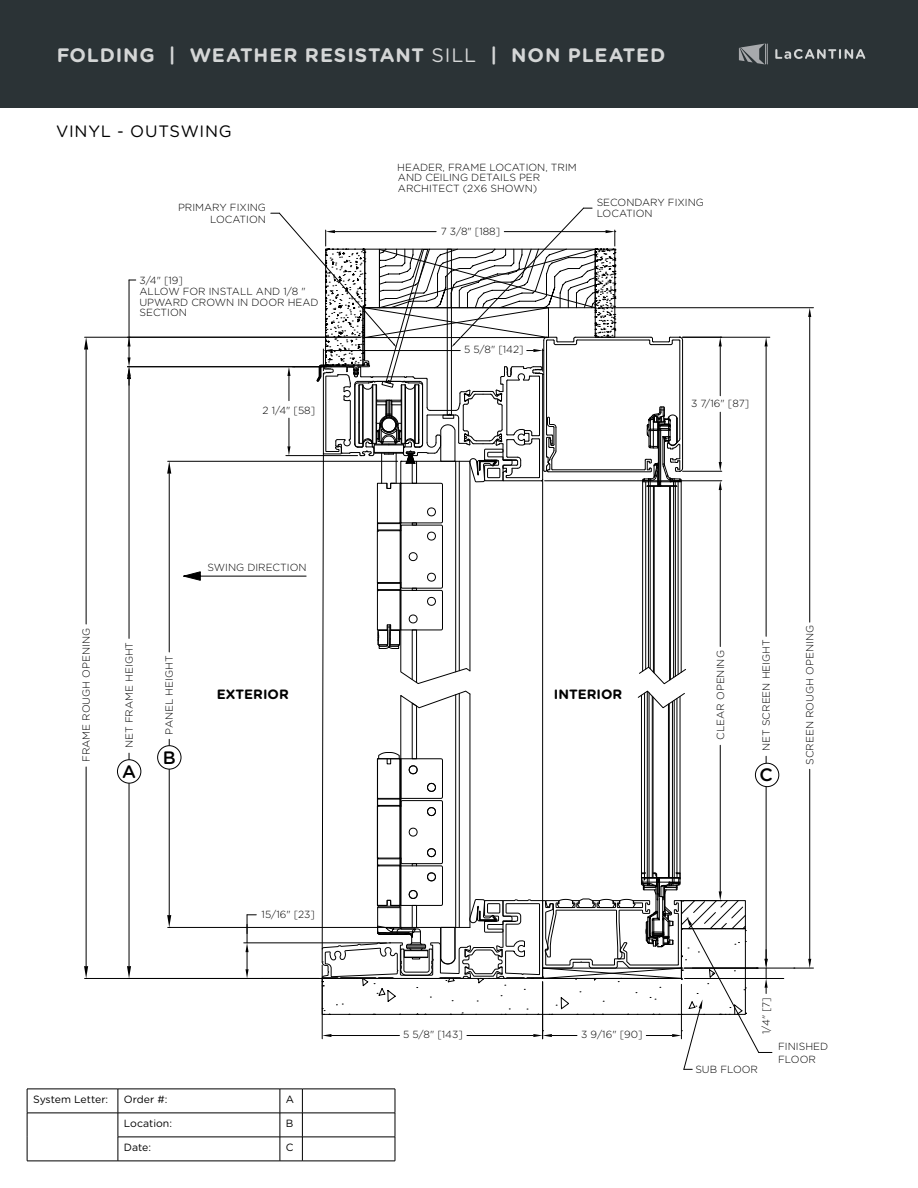
<style>
.page{position:relative;width:918px;height:1188px;background:#fff}
.page>*{position:absolute;margin:0;border:0;box-sizing:border-box;transform-origin:0 0}
.t1{font:700 19.5px "Gotham Rounded";letter-spacing:.045em;color:#fff}
.t2{font:500 18px "Gotham Rounded";color:#000}
.t3{font:16.5px "Gotham Rounded";letter-spacing:.04em;color:#000}
.t4{font:700 13.5px "Gotham Rounded";color:#000}
.t5{font:10.5px "Gotham Rounded";color:#000}
.t6{font:300 10.35px/10.5px "Gotham Rounded";color:#000}
.s1{font-weight:400}
</style>
<div class="page">
<div style="left:0;top:0;width:918px;height:108px;background:#2b3336"></div>
<svg style="left:739px;top:43px;width:29px;height:22px"></svg>
<svg style="left:775px;top:49px;width:90px;height:10px"></svg>
<svg style="left:27px;top:1089px;width:369px;height:73px"></svg>
<hr style="left:302px;top:1161px;width:93px;height:1px;background:#000">
<hr style="left:129px;top:280px;width:1px;height:79px;background:#000">
<svg style="left:127px;top:338px;width:4px;height:8px"></svg>
<hr style="left:85px;top:337px;width:275px;height:1px;background:#000">
<hr style="left:85px;top:978px;width:234px;height:1px;background:#000">
<hr style="left:86px;top:350px;width:1px;height:274px;background:#000">
<hr style="left:86px;top:767px;width:1px;height:199px;background:#000">
<svg style="left:84px;top:337px;width:4px;height:13px"></svg>
<svg style="left:84px;top:966px;width:4px;height:13px"></svg>
<hr style="left:168px;top:461px;width:230px;height:1px;background:#000">
<hr style="left:168px;top:927px;width:230px;height:1px;background:#000">
<hr style="left:169px;top:474px;width:1px;height:178px;background:#000">
<hr style="left:169px;top:739px;width:1px;height:176px;background:#000">
<svg style="left:167px;top:461px;width:4px;height:13px"></svg>
<svg style="left:167px;top:915px;width:4px;height:13px"></svg>
<hr style="left:127px;top:366px;width:195px;height:1px;background:#000">
<hr style="left:129px;top:379px;width:1px;height:259px;background:#000">
<hr style="left:129px;top:753px;width:1px;height:213px;background:#000">
<svg style="left:127px;top:357px;width:4px;height:28px"></svg>
<svg style="left:127px;top:966px;width:4px;height:12px"></svg>
<hr style="left:598px;top:307px;width:215px;height:1px;background:#000">
<hr style="left:692px;top:968px;width:121px;height:1px;background:#000">
<hr style="left:809px;top:317px;width:1px;height:305px;background:#000">
<hr style="left:809px;top:769px;width:1px;height:190px;background:#000">
<svg style="left:808px;top:308px;width:3px;height:9px"></svg>
<svg style="left:808px;top:959px;width:3px;height:9px"></svg>
<hr style="left:685px;top:978px;width:99px;height:1px;background:#000">
<svg style="left:182px;top:208px;width:590px;height:862px"></svg>
<div style="left:117px;top:760px;width:24px;height:23px;background:#fff;border-radius:50%"></div>
<div style="left:117px;top:760px;width:24px;height:23px;border:1px solid #000;border-radius:50%"></div>
<div style="left:158px;top:746px;width:23px;height:23px;background:#fff;border-radius:50%"></div>
<div style="left:158px;top:746px;width:23px;height:23px;border:1px solid #000;border-radius:50%"></div>
<div style="left:755px;top:763px;width:24px;height:24px;background:#fff;border-radius:50%"></div>
<div style="left:755px;top:763px;width:24px;height:24px;border:1px solid #000;border-radius:50%"></div>
<h1 class="t1" style="left:56px;top:41px;width:611px">FOLDING | WEATHER RESISTANT <span class="s1">SILL</span> | NON PLEATED</h1>
<h3 class="t3" style="left:56px;top:120px;width:177px">VINYL - OUTSWING</h3>
<p class="t6" style="left:397px;top:161px;width:181px">HEADER, FRAME LOCATION, TRIM<br>AND CEILING DETAILS PER<br>ARCHITECT (2X6 SHOWN)</p>
<p class="t6" style="left:178px;top:202px;width:90px;line-height:11.4px;text-align:right">PRIMARY FIXING<br>LOCATION</p>
<p class="t6" style="left:597px;top:196px;width:109px;line-height:11.4px">SECONDARY FIXING<br>LOCATION</p>
<p class="t6" style="left:139px;top:274px;width:45px">3/4" [19]</p>
<p class="t6" style="left:139px;top:286px;width:181px">ALLOW FOR INSTALL AND 1/8 "<br>UPWARD CROWN IN DOOR HEAD<br>SECTION</p>
<p class="t6" style="left:263px;top:404px;width:54px">2 1/4" [58]</p>
<p class="t6" style="left:441px;top:226px;width:61px">7 3/8" [188]</p>
<p class="t6" style="left:464px;top:344px;width:61px">5 5/8" [142]</p>
<p class="t6" style="left:691px;top:398px;width:59px">3 7/16" [87]</p>
<p class="t6" style="left:80px;top:762px;width:136px;rotate:-90deg">FRAME ROUGH OPENING</p>
<p class="t6" style="left:123px;top:748px;width:108px;rotate:-90deg">NET FRAME HEIGHT</p>
<h2 class="t2" style="left:122px;top:758px;width:15px">A</h2>
<p class="t6" style="left:164px;top:735px;width:81px;rotate:-90deg">PANEL HEIGHT</p>
<h2 class="t2" style="left:163px;top:744px;width:14px">B</h2>
<p class="t6" style="left:208px;top:561px;width:101px">SWING DIRECTION</p>
<h3 class="t4" style="left:217px;top:684px;width:73px">EXTERIOR</h3>
<h3 class="t4" style="left:554px;top:684px;width:70px">INTERIOR</h3>
<p class="t6" style="left:262px;top:909px;width:55px">15/16" [23]</p>
<p class="t6" style="left:403px;top:1028px;width:61px">5 5/8" [143]</p>
<p class="t6" style="left:581px;top:1028px;width:63px">3 9/16" [90]</p>
<p class="t5" style="left:33px;top:1092px;width:77px">System Letter:</p>
<p class="t5" style="left:124px;top:1092px;width:45px">Order #:</p>
<p class="t5" style="left:286px;top:1092px;width:10px">A</p>
<p class="t5" style="left:124px;top:1116px;width:50px">Location:</p>
<p class="t5" style="left:286px;top:1116px;width:9px">B</p>
<p class="t5" style="left:124px;top:1140px;width:29px">Date:</p>
<p class="t5" style="left:286px;top:1140px;width:9px">C</p>
<p class="t6" style="left:715px;top:740px;width:91px;rotate:-90deg">CLEAR OPENING</p>
<p class="t6" style="left:760px;top:751px;width:113px;rotate:-90deg">NET SCREEN HEIGHT</p>
<h2 class="t2" style="left:760px;top:762px;width:15px">C</h2>
<p class="t6" style="left:804px;top:765px;width:141px;rotate:-90deg">SCREEN ROUGH OPENING</p>
<p class="t6" style="left:760px;top:1034px;width:38px;rotate:-90deg">1/4" [7]</p>
<p class="t6" style="left:778px;top:1040px;width:51px;line-height:12.5px">FINISHED<br>FLOOR</p>
<p class="t6" style="left:695px;top:1063px;width:64px">SUB FLOOR</p>
</div>
